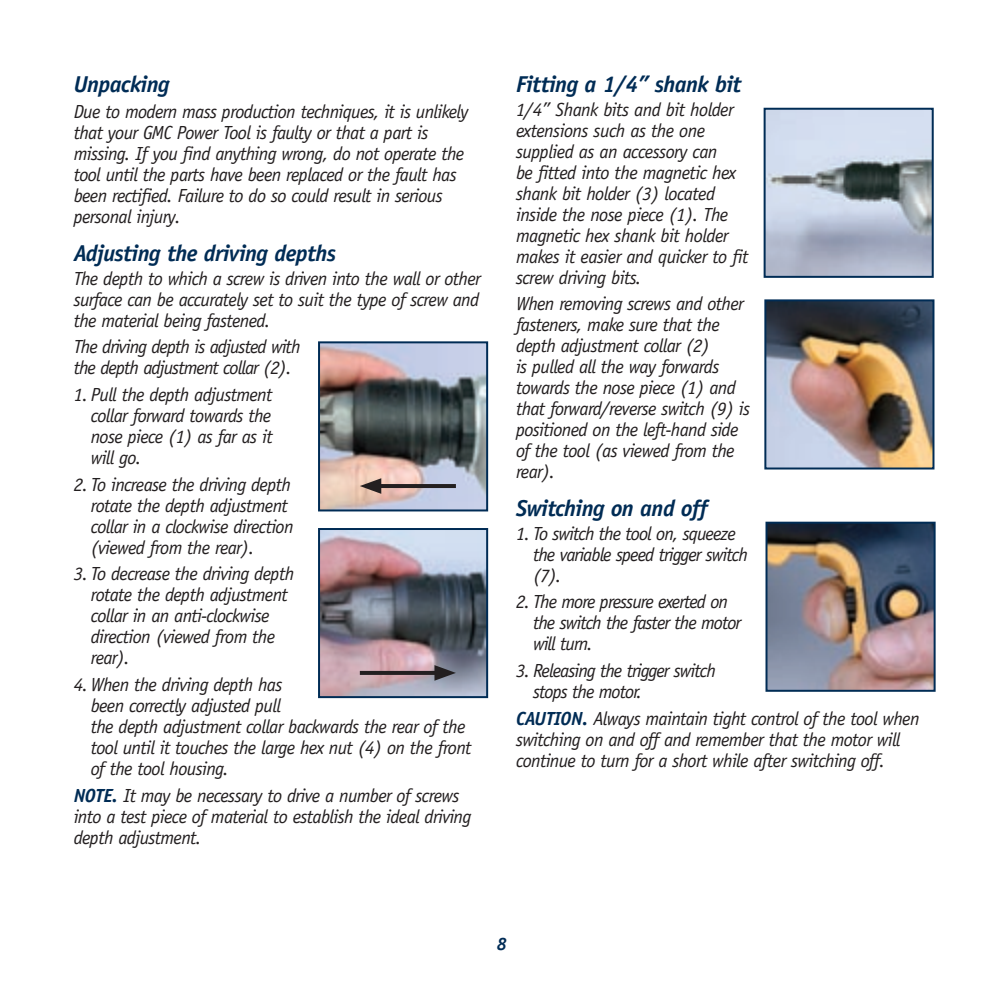
<style>
.page{position:relative;width:998px;height:998px;background:#fff}
.page>*{position:absolute;margin:0;border:0;box-sizing:border-box;transform-origin:0 0}
.t1{font:italic 700 23px "Officina Sans";letter-spacing:-.025em;color:#002c55}
.t2{font:italic 700 23px "Officina Sans";letter-spacing:-.025em;color:#002c56}
.t3{font:italic 19px/21px "Officina Sans";letter-spacing:-.035em;color:#231f20}
.t4{font:italic 700 18px "Officina Sans";color:#002c56}
.s1{font-weight:700;color:#002c55}
</style>
<div class="page">
<img style="left:318px;top:528px;width:171px;height:169px">
<img style="left:318px;top:341px;width:171px;height:169px">
<img style="left:766px;top:111px;width:165px;height:164px">
<div style="left:763px;top:108px;width:171px;height:170px;border:2px solid #002c55"></div>
<img style="left:764px;top:299px;width:171px;height:169px">
<img style="left:765px;top:521px;width:171px;height:170px">
<p class="t2" style="left:74px;top:70px;width:97px">Unpacking</p>
<p class="t3" style="left:74px;top:102px;width:396px">Due to modern mass production techniques, it is unlikely that your GMC Power Tool is faulty or that a part is missing. If you find anything wrong, do not operate the tool until the parts have been replaced or the fault has been rectified. Failure to do so could result in serious personal injury.</p>
<p class="t1" style="left:74px;top:239px;width:264px">Adjusting the driving depths</p>
<p class="t3" style="left:74px;top:268px;width:409px;text-align:justify">The depth to which a screw is driven into the wall or other surface can be accurately set to suit the type of screw and the material being fastened.</p>
<p class="t3" style="left:74px;top:336px;width:228px">The driving depth is adjusted with the depth adjustment collar (2).</p>
<p class="t3" style="left:91px;top:384px;width:183px;text-align:justify;text-indent:-17px">1. Pull the depth adjustment collar forward towards the nose piece (1) as far as it will go.</p>
<p class="t3" style="left:91px;top:474px;width:204px;text-indent:-17px">2. To increase the driving depth rotate the depth adjustment collar in a clockwise direction (viewed from the rear).</p>
<p class="t3" style="left:91px;top:563px;width:205px;text-indent:-17px">3. To decrease the driving depth rotate the depth adjustment collar in an anti-clockwise direction (viewed from the rear).</p>
<p class="t3" style="left:91px;top:674px;width:382px;text-indent:-17px">4. When the driving depth has<br>been correctly adjusted pull<br>the depth adjustment collar backwards the rear of the tool until it touches the large hex nut (4) on the front of the tool housing.</p>
<p class="t3" style="left:74px;top:785px;width:399px"><span class="s1">NOTE.</span> It may be necessary to drive a number of screws into a test piece of material to establish the ideal driving depth adjustment.</p>
<p class="t1" style="left:516px;top:70px;width:227px">Fitting a 1/4” shank bit</p>
<p class="t3" style="left:516px;top:99px;width:234px">1/4” Shank bits and bit holder extensions such as the one supplied as an accessory can<br>be fitted into the magnetic hex shank bit holder (3) located inside the nose piece (1). The magnetic hex shank bit holder makes it easier and quicker to fit screw driving bits.</p>
<p class="t3" style="left:516px;top:293px;width:236px">When removing screws and other fasteners, make sure that the depth adjustment collar (2)<br>is pulled all the way forwards towards the nose piece (1) and that forward/reverse switch (9) is positioned on the left-hand side of the tool (as viewed from the rear).</p>
<p class="t1" style="left:516px;top:494px;width:193px">Switching on and off</p>
<p class="t3" style="left:533px;top:523px;width:216px;text-indent:-17px">1. To switch the tool on, squeeze the variable speed trigger switch (7).</p>
<p class="t3" style="left:533px;top:591px;width:210px;text-indent:-17px">2. The more pressure exerted on the switch the faster the motor will turn.</p>
<p class="t3" style="left:533px;top:660px;width:184px;text-indent:-17px">3. Releasing the trigger switch stops the motor.</p>
<p class="t3" style="left:516px;top:708px;width:405px"><span class="s1">CAUTION.</span> Always maintain tight control of the tool when switching on and off and remember that the motor will continue to turn for a short while after switching off.</p>
<p class="t4" style="left:497px;top:933px;width:12px">8</p>
</div>
